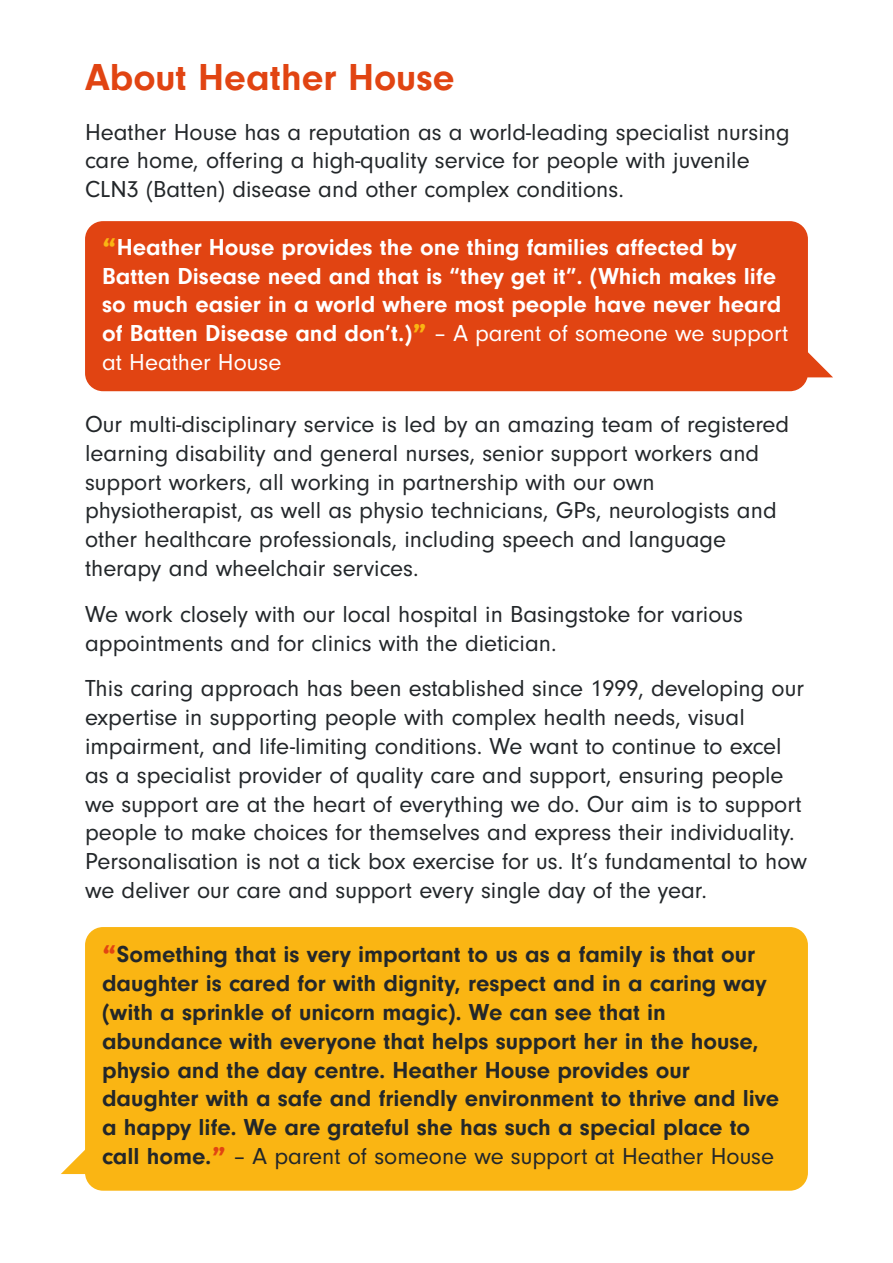
<style>
.page{position:relative;width:893px;height:1263px;background:#fff}
.page>*{position:absolute;margin:0;border:0;box-sizing:border-box;transform-origin:0 0}
.t1{font:700 39px "Neuzeit Gro";color:#e14412}
.body{font:24px/28.8px "Neuzeit Gro";color:#23272a}
.body-2{font:700 24px/28.8px "Neuzeit Gro";color:#23272a}
.body-3{font:700 24px/28.8px "Neuzeit Gro";color:#fff}
.s1{font-family:"Stolzl";color:#fab513}
.s2{font-weight:400}
.s3{font-family:"Stolzl";color:#e14412}
</style>
<div class="page">
<div style="left:85px;top:221px;width:723px;height:170px;background:#e14412;border-radius:18px"></div>
<div style="left:85px;top:927px;width:723px;height:264px;background:#fab513;border-radius:18px"></div>
<svg style="left:807px;top:350px;width:26px;height:27px"></svg>
<svg style="left:61px;top:1150px;width:24px;height:24px"></svg>
<h2 class="t1" style="left:85px;top:55px;width:371px">About Heather House</h2>
<p class="body" style="left:85px;top:118px;width:706px">Heather House has a reputation as a world-leading specialist nursing care home, offering a high-quality service for people with juvenile<br>CLN3 (Batten) disease and other complex conditions.</p>
<p class="body-3" style="left:102px;top:233px;width:688px"><span class="s1">“</span>Heather House provides the one thing families affected by Batten Disease need and that is “they get it”. (Which makes life so much easier in a world where most people have never heard of Batten Disease and don’t.)<span class="s1">”</span> <span class="s2">– A parent of someone we support at Heather House</span></p>
<p class="body" style="left:85px;top:410px;width:706px">Our multi-disciplinary service is led by an amazing team of registered learning disability and general nurses, senior support workers and support workers, all working in partnership with our own physiotherapist, as well as physio technicians, GPs, neurologists and other healthcare professionals, including speech and language therapy and wheelchair services.</p>
<p class="body" style="left:85px;top:600px;width:659px">We work closely with our local hospital in Basingstoke for various appointments and for clinics with the dietician.</p>
<p class="body" style="left:85px;top:674px;width:723px">This caring approach has been established since 1999, developing our expertise in supporting people with complex health needs, visual impairment, and life-limiting conditions. We want to continue to excel as a specialist provider of quality care and support, ensuring people we support are at the heart of everything we do. Our aim is to support people to make choices for themselves and express their individuality.<br>Personalisation is not a tick box exercise for us. It’s fundamental to how we deliver our care and support every single day of the year.</p>
<p class="body-2" style="left:102px;top:940px;width:679px"><span class="s3">“</span>Something that is very important to us as a family is that our daughter is cared for with dignity, respect and in a caring way (with a sprinkle of unicorn magic). We can see that in abundance with everyone that helps support her in the house, physio and the day centre. Heather House provides our daughter with a safe and friendly environment to thrive and live a happy life. We are grateful she has such a special place to call home.<span class="s3">”</span> <span class="s2">– A parent of someone we support at Heather House</span></p>
</div>
